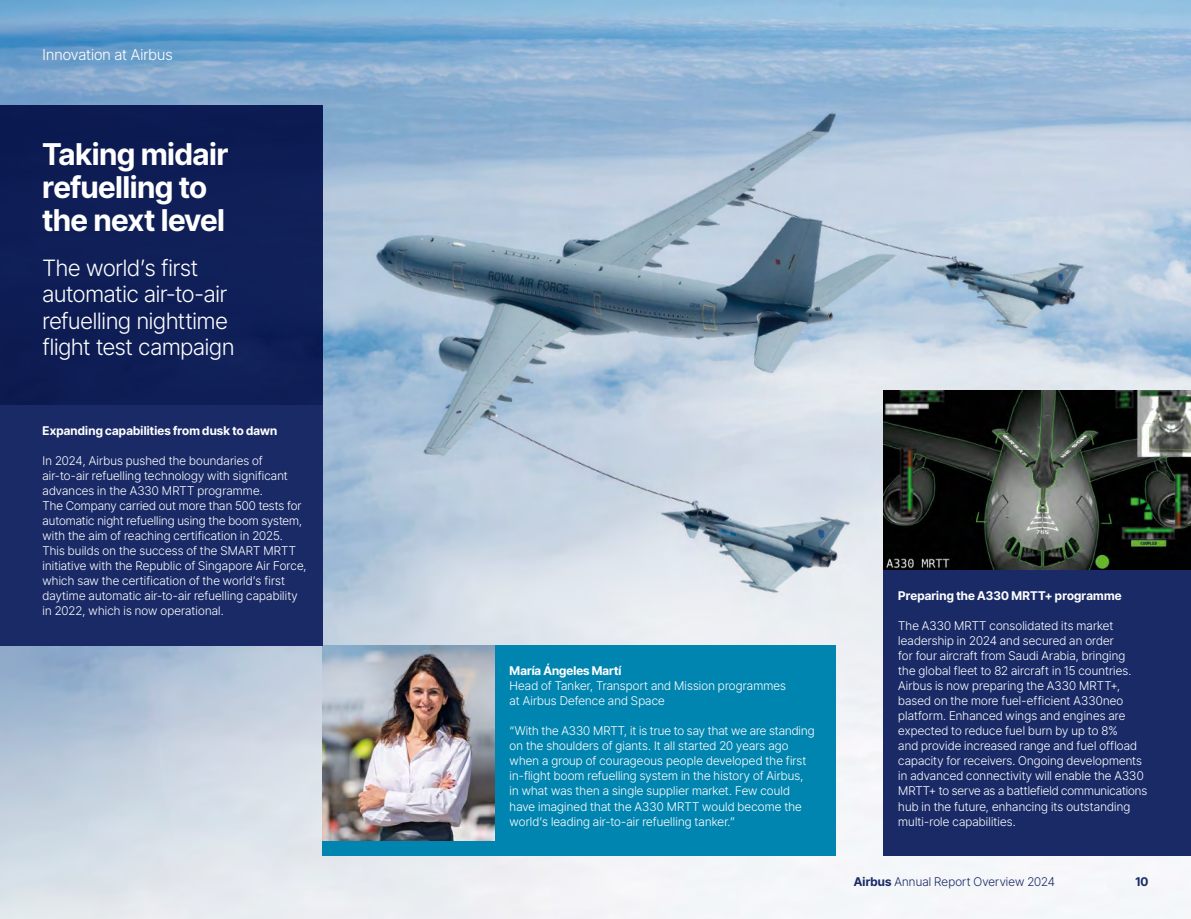
<style>
.page{position:relative;width:1191px;height:919px;background:#fff}
.page>*{position:absolute;margin:0;border:0;box-sizing:border-box;transform-origin:0 0}
.t1{font:700 30px/33px "Inter Tight";color:#fff}
.t2{font:300 22.5px/26.2px "Inter Tight";letter-spacing:-.005em;color:#fff}
.t3{font:300 15px "Inter Tight";letter-spacing:.005em;color:#fff}
.t4{font:300 12px/15px "Inter Tight";letter-spacing:.015em;color:#fff}
.t5{font:700 12px "Inter Tight";letter-spacing:.015em;color:#fff}
.t6{font:300 12px "Inter Tight";letter-spacing:.015em;color:#192a67}
.t7{font:700 12px "Inter Tight";color:#192a67}
.s1{font-weight:700}
</style>
<div class="page">
<img style="left:0;top:0;width:1191px;height:918px">
<img style="left:883px;top:390px;width:308px;height:180px">
<div style="left:323px;top:645px;width:513px;height:210px;background:#0085b0"></div>
<img style="left:323px;top:645px;width:171px;height:195px">
<div style="left:0;top:105px;width:323px;height:315px;background:#0f1e56"></div>
<div style="left:0;top:405px;width:323px;height:240px;background:#192a67"></div>
<div style="left:883px;top:570px;width:308px;height:285px;background:#192a67"></div>
<p class="t3" style="left:43px;top:44px;width:132px">Innovation at Airbus</p>
<h1 class="t1" style="left:43px;top:137px;width:187px">Taking midair refuelling to the next level</h1>
<h2 class="t2" style="left:43px;top:254px;width:193px">The world’s first automatic air-to-air refuelling nighttime flight test campaign</h2>
<p class="t5" style="left:43px;top:422px;width:236px">Expanding capabilities from dusk to dawn</p>
<p class="t4" style="left:43px;top:453px;width:266px">In 2024, Airbus pushed the boundaries of air-to-air refuelling technology with significant advances in the A330 MRTT programme.<br>The Company carried out more than 500 tests for automatic night refuelling using the boom system, with the aim of reaching certification in 2025.<br>This builds on the success of the SMART MRTT initiative with the Republic of Singapore Air Force, which saw the certification of the world’s first daytime automatic air-to-air refuelling capability in 2022, which is now operational.</p>
<p class="t5" style="left:509px;top:662px;width:113px">María Ángeles Martí</p>
<p class="t4" style="left:509px;top:678px;width:278px">Head of Tanker, Transport and Mission programmes at Airbus Defence and Space</p>
<p class="t4" style="left:509px;top:723px;width:306px">“With the A330 MRTT, it is true to say that we are standing on the shoulders of giants. It all started 20 years ago when a group of courageous people developed the first in-flight boom refuelling system in the history of Airbus, in what was then a single supplier market. Few could have imagined that the A330 MRTT would become the world’s leading air-to-air refuelling tanker.”</p>
<p class="t5" style="left:898px;top:587px;width:225px">Preparing the A330 MRTT+ programme</p>
<p class="t4" style="left:898px;top:618px;width:250px">The A330 MRTT consolidated its market leadership in 2024 and secured an order<br>for four aircraft from Saudi Arabia, bringing<br>the global fleet to 82 aircraft in 15 countries.<br>Airbus is now preparing the A330 MRTT+, based on the more fuel-efficient A330neo platform. Enhanced wings and engines are expected to reduce fuel burn by up to 8%<br>and provide increased range and fuel offload capacity for receivers. Ongoing developments in advanced connectivity will enable the A330<br>MRTT+ to serve as a battlefield communications hub in the future, enhancing its outstanding multi-role capabilities.</p>
<p class="t6" style="left:854px;top:872px;width:203px"><span class="s1">Airbus</span> Annual Report Overview 2024</p>
<p class="t7" style="left:1135px;top:872px;width:14px">10</p>
</div>
